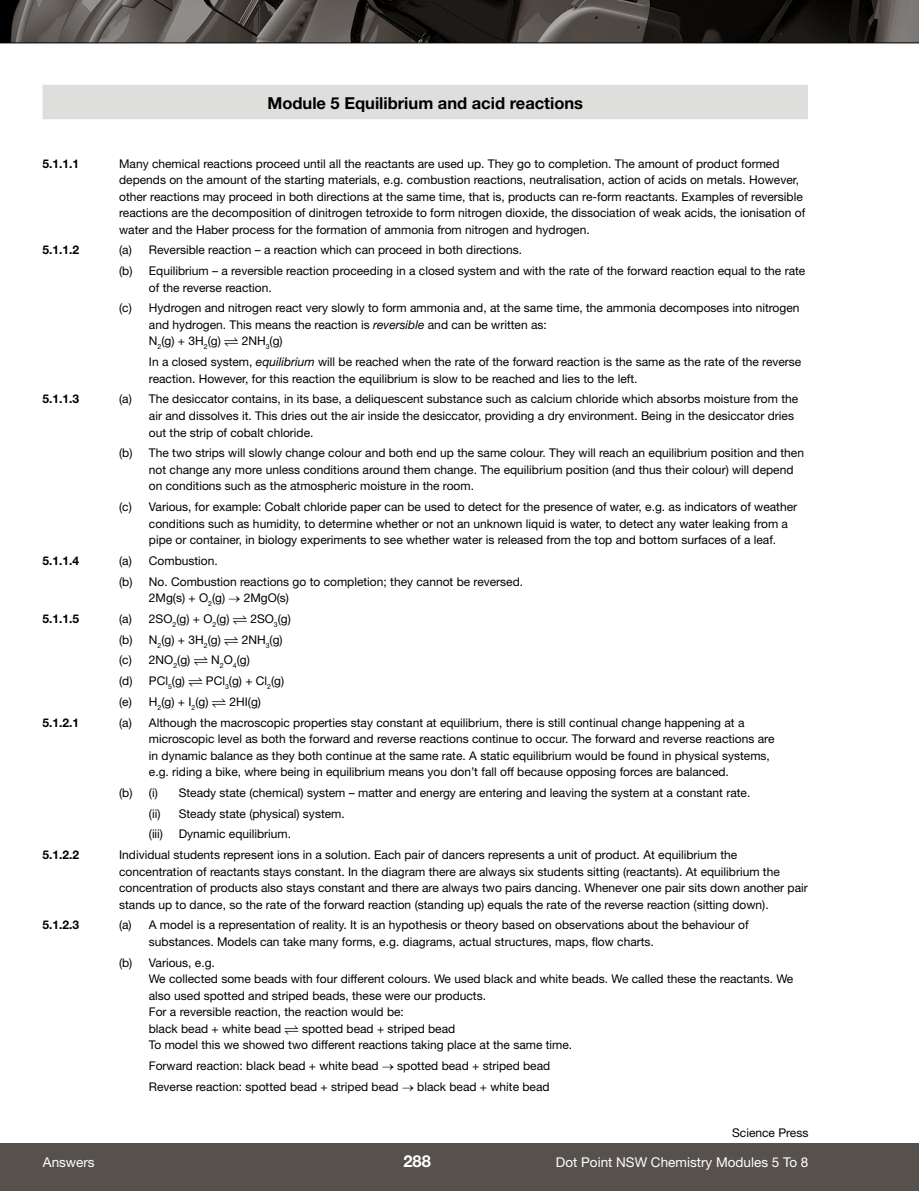
<style>
.page{position:relative;width:919px;height:1191px;background:#fff}
.page>*{position:absolute;margin:0;border:0;box-sizing:border-box;transform-origin:0 0}
.t1{font:700 16.5px "Helvetica Neue";color:#000}
.t2{font:700 16.5px "Helvetica Neue";color:#fff}
.t3{font:13.5px "Helvetica Neue";color:#fff}
.t4{font:12px/16.5px "Helvetica Neue";color:#000}
.t5{font:700 12px "Helvetica Neue";color:#000}
.s1{font-style:italic}
</style>
<div class="page">
<div style="left:43px;top:85px;width:764px;height:34px;background:#dededd"></div>
<div style="left:0;top:1143px;width:918px;height:48px;background:#57514d"></div>
<img style="left:0;top:0;width:918px;height:43px">
<hr style="left:0;top:43px;width:918px;height:1px;background:#000">
<h1 class="t1" style="left:267px;top:92px;width:317px">Module 5 Equilibrium and acid reactions</h1>
<p class="t5" style="left:43px;top:156px;width:38px">5.1.1.1</p>
<p class="t4" style="left:119px;top:155px;width:687px">Many chemical reactions proceed until all the reactants are used up. They go to completion. The amount of product formed depends on the amount of the starting materials, e.g. combustion reactions, neutralisation, action of acids on metals. However, other reactions may proceed in both directions at the same time, that is, products can re-form reactants. Examples of reversible reactions are the decomposition of dinitrogen tetroxide to form nitrogen dioxide, the dissociation of weak acids, the ionisation of water and the Haber process for the formation of ammonia from nitrogen and hydrogen.</p>
<p class="t5" style="left:43px;top:243px;width:38px">5.1.1.2</p>
<p class="t4" style="left:119px;top:240px;width:687px;line-height:20.7px">(a) Reversible reaction – a reaction which can proceed in both directions.<br>(b) Equilibrium – a reversible reaction proceeding in a closed system and with the rate of the forward reaction equal to the rate</p>
<p class="t4" style="left:119px;top:277px;width:681px;line-height:20.7px;text-indent:30px">of the reverse reaction.<br>(c) Hydrogen and nitrogen react very slowly to form ammonia and, at the same time, the ammonia decomposes into nitrogen</p>
<p class="t4" style="left:149px;top:316px;width:399px">and hydrogen. This means the reaction is <span class="s1">reversible</span> and can be written as:<br>N<sub>2</sub>(g) + 3H<sub>2</sub>(g)</p>
<p class="t4" style="left:149px;top:331px;width:654px;line-height:20.7px;text-indent:93px">2NH<sub>3</sub>(g)<br>In a closed system, <span class="s1">equilibrium</span> will be reached when the rate of the forward reaction is the same as the rate of the reverse</p>
<p class="t4" style="left:149px;top:370px;width:490px">reaction. However, for this reaction the equilibrium is slow to be reached and lies to the left.</p>
<p class="t5" style="left:43px;top:392px;width:38px">5.1.1.3</p>
<p class="t4" style="left:149px;top:391px;width:651px;text-indent:-30px">(a) The desiccator contains, in its base, a deliquescent substance such as calcium chloride which absorbs moisture from the air and dissolves it. This dries out the air inside the desiccator, providing a dry environment. Being in the desiccator dries out the strip of cobalt chloride.</p>
<p class="t4" style="left:149px;top:444px;width:656px;text-indent:-30px">(b) The two strips will slowly change colour and both end up the same colour. They will reach an equilibrium position and then not change any more unless conditions around them change. The equilibrium position (and thus their colour) will depend on conditions such as the atmospheric moisture in the room.</p>
<p class="t4" style="left:149px;top:498px;width:649px;text-indent:-30px">(c) Various, for example: Cobalt chloride paper can be used to detect for the presence of water, e.g. as indicators of weather conditions such as humidity, to determine whether or not an unknown liquid is water, to detect any water leaking from a pipe or container, in biology experiments to see whether water is released from the top and bottom surfaces of a leaf.</p>
<p class="t5" style="left:43px;top:553px;width:38px">5.1.1.4</p>
<p class="t4" style="left:119px;top:550px;width:405px;line-height:20.7px">(a) Combustion.<br>(b) No. Combustion reactions go to completion; they cannot be reversed.</p>
<p class="t4" style="left:149px;top:589px;width:142px">2Mg(s) + O<sub>2</sub>(g) → 2MgO(s)</p>
<p class="t5" style="left:43px;top:611px;width:38px">5.1.1.5</p>
<p class="t4" style="left:119px;top:610px;width:112px">(a) 2SO<sub>2</sub>(g) + O<sub>2</sub>(g)</p>
<p class="t4" style="left:250px;top:610px;width:42px">2SO<sub>3</sub>(g)</p>
<p class="t4" style="left:119px;top:631px;width:103px">(b) N<sub>2</sub>(g) + 3H<sub>2</sub>(g)</p>
<p class="t4" style="left:242px;top:631px;width:42px">2NH<sub>3</sub>(g)</p>
<p class="t4" style="left:119px;top:651px;width:73px">(c) 2NO<sub>2</sub>(g)</p>
<p class="t4" style="left:211px;top:651px;width:40px">N<sub>2</sub>O<sub>4</sub>(g)</p>
<p class="t4" style="left:119px;top:672px;width:67px">(d) PCl<sub>5</sub>(g)</p>
<p class="t4" style="left:119px;top:670px;width:167px;line-height:20.7px;text-indent:87px">PCl<sub>3</sub>(g) + Cl<sub>2</sub>(g) (e) H<sub>2</sub>(g) + I<sub>2</sub>(g)</p>
<p class="t4" style="left:229px;top:693px;width:33px">2HI(g)</p>
<p class="t5" style="left:43px;top:715px;width:38px">5.1.2.1</p>
<p class="t4" style="left:149px;top:714px;width:627px;text-indent:-30px">(a) Although the macroscopic properties stay constant at equilibrium, there is still continual change happening at a microscopic level as both the forward and reverse reactions continue to occur. The forward and reverse reactions are in dynamic balance as they both continue at the same rate. A static equilibrium would be found in physical systems, e.g. riding a bike, where being in equilibrium means you don’t fall off because opposing forces are balanced.</p>
<p class="t4" style="left:119px;top:784px;width:40px">(b) (i)</p>
<p class="t4" style="left:149px;top:782px;width:603px;line-height:20.7px;text-indent:30px">Steady state (chemical) system – matter and energy are entering and leaving the system at a constant rate. (ii) Steady state (physical) system.<br>(iii)</p>
<p class="t4" style="left:179px;top:825px;width:114px">Dynamic equilibrium.</p>
<p class="t5" style="left:42px;top:847px;width:38px">5.1.2.2</p>
<p class="t4" style="left:119px;top:846px;width:690px">Individual students represent ions in a solution. Each pair of dancers represents a unit of product. At equilibrium the concentration of reactants stays constant. In the diagram there are always six students sitting (reactants). At equilibrium the concentration of products also stays constant and there are always two pairs dancing. Whenever one pair sits down another pair stands up to dance, so the rate of the forward reaction (standing up) equals the rate of the reverse reaction (sitting down).</p>
<p class="t5" style="left:42px;top:917px;width:38px">5.1.2.3</p>
<p class="t4" style="left:149px;top:916px;width:601px;text-indent:-30px">(a) A model is a representation of reality. It is an hypothesis or theory based on observations about the behaviour of substances. Models can take many forms, e.g. diagrams, actual structures, maps, flow charts.</p>
<p class="t4" style="left:149px;top:954px;width:646px;text-indent:-30px">(b) Various, e.g.<br>We collected some beads with four different colours. We used black and white beads. We called these the reactants. We also used spotted and striped beads, these were our products.<br>For a reversible reaction, the reaction would be:<br>black bead + white bead</p>
<p class="t4" style="left:149px;top:1020px;width:425px;text-indent:153px">spotted bead + striped bead<br>To model this we showed two different reactions taking place at the same time.</p>
<p class="t4" style="left:149px;top:1055px;width:403px;line-height:20.7px">Forward reaction: black bead + white bead → spotted bead + striped bead<br>Reverse reaction: spotted bead + striped bead → black bead + white bead</p>
<p class="t3" style="left:43px;top:1153px;width:53px">Answers</p>
<h1 class="t2" style="left:403px;top:1150px;width:29px">288</h1>
<p class="t4" style="left:732px;top:1124px;width:78px">Science Press</p>
<p class="t3" style="left:556px;top:1153px;width:254px">Dot Point NSW Chemistry Modules 5 To 8</p>
</div>
